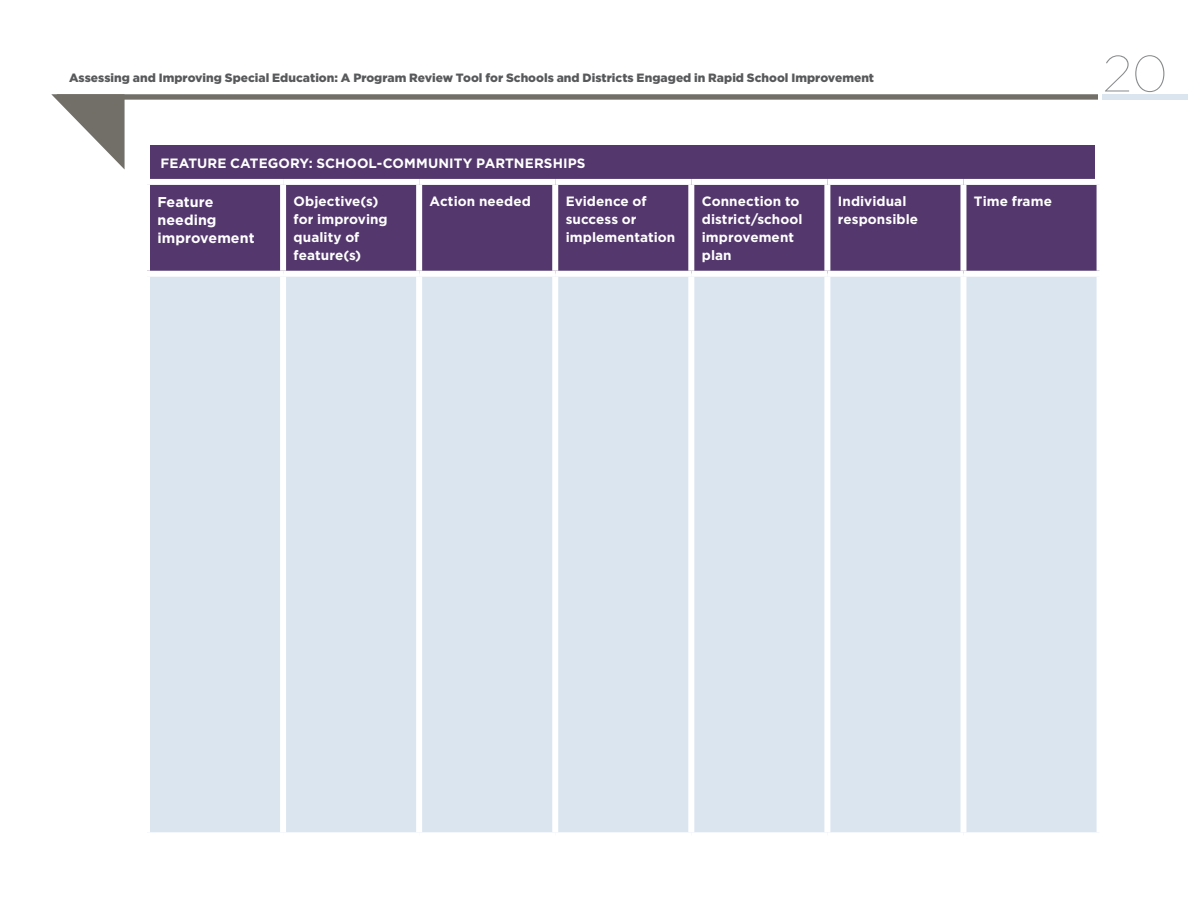
<style>
.page{position:relative;width:1188px;height:918px;background:#fff}
.page>*{position:absolute;margin:0;border:0;box-sizing:border-box;transform-origin:0 0}
.t1{font:100 51px "Gotham";color:#888a8c}
.Table_Header_9_5_pt{font:700 14.25px/18px "Gotham";letter-spacing:.005em;color:#fff}
.Table_Header_9_5_pt-2{font:700 13.5px/18px "Gotham";letter-spacing:.005em;color:#fff}
.Faux_Table_Head_temp{font:700 13.5px "Gotham";letter-spacing:.01em;color:#fff}
.t2{font:900 12px "Gotham";color:#58595b}
</style>
<div class="page">
<div style="left:1102px;top:94px;width:86px;height:6px;background:#dbe5f0"></div>
<svg style="left:51px;top:94px;width:1047px;height:75px"></svg>
<div style="left:150px;top:146px;width:945px;height:37px;background:#54386d"></div>
<hr style="left:144px;top:137px;width:957px;height:4px;background:#fff">
<div style="left:150px;top:185px;width:947px;height:86px;background:#54386d"></div>
<div style="left:150px;top:277px;width:947px;height:555px;background:#dbe5f0"></div>
<div style="left:280px;top:185px;width:6px;height:86px;background:#fff"></div>
<div style="left:416px;top:185px;width:6px;height:86px;background:#fff"></div>
<div style="left:552px;top:185px;width:6px;height:86px;background:#fff"></div>
<div style="left:688px;top:185px;width:6px;height:86px;background:#fff"></div>
<div style="left:824px;top:185px;width:6px;height:86px;background:#fff"></div>
<div style="left:960px;top:185px;width:6px;height:86px;background:#fff"></div>
<div style="left:280px;top:277px;width:6px;height:555px;background:#fff"></div>
<div style="left:416px;top:277px;width:6px;height:555px;background:#fff"></div>
<div style="left:552px;top:277px;width:6px;height:555px;background:#fff"></div>
<div style="left:688px;top:277px;width:6px;height:555px;background:#fff"></div>
<div style="left:824px;top:277px;width:6px;height:555px;background:#fff"></div>
<div style="left:960px;top:277px;width:6px;height:555px;background:#fff"></div>
<div style="left:144px;top:179px;width:139px;height:6px;background:#fff"></div>
<div style="left:283px;top:179px;width:136px;height:6px;background:#fff"></div>
<div style="left:419px;top:179px;width:136px;height:6px;background:#fff"></div>
<div style="left:555px;top:179px;width:136px;height:6px;background:#fff"></div>
<div style="left:691px;top:179px;width:136px;height:6px;background:#fff"></div>
<div style="left:827px;top:179px;width:136px;height:6px;background:#fff"></div>
<div style="left:963px;top:179px;width:140px;height:6px;background:#fff"></div>
<p class="t2" style="left:69px;top:69px;width:807px">Assessing and Improving Special Education: A Program Review Tool for Schools and Districts Engaged in Rapid School Improvement</p>
<p class="Faux_Table_Head_temp" style="left:160px;top:155px;width:427px">FEATURE CATEGORY: SCHOOL-COMMUNITY PARTNERSHIPS</p>
<h2 class="Table_Header_9_5_pt" style="left:157px;top:193px;width:99px">Feature needing improvement</h2>
<h2 class="Table_Header_9_5_pt-2" style="left:294px;top:192px;width:96px">Objective(s) for improving quality of feature(s)</h2>
<h2 class="Table_Header_9_5_pt-2" style="left:430px;top:192px;width:103px">Action needed</h2>
<h2 class="Table_Header_9_5_pt-2" style="left:566px;top:192px;width:111px">Evidence of success or implementation</h2>
<h2 class="Table_Header_9_5_pt-2" style="left:702px;top:192px;width:102px">Connection to district/school improvement plan</h2>
<h2 class="Table_Header_9_5_pt-2" style="left:838px;top:192px;width:82px">Individual responsible</h2>
<h2 class="Table_Header_9_5_pt-2" style="left:974px;top:192px;width:80px">Time frame</h2>
<h1 class="t1" style="left:1103px;top:42px;width:67px">20</h1>
</div>
